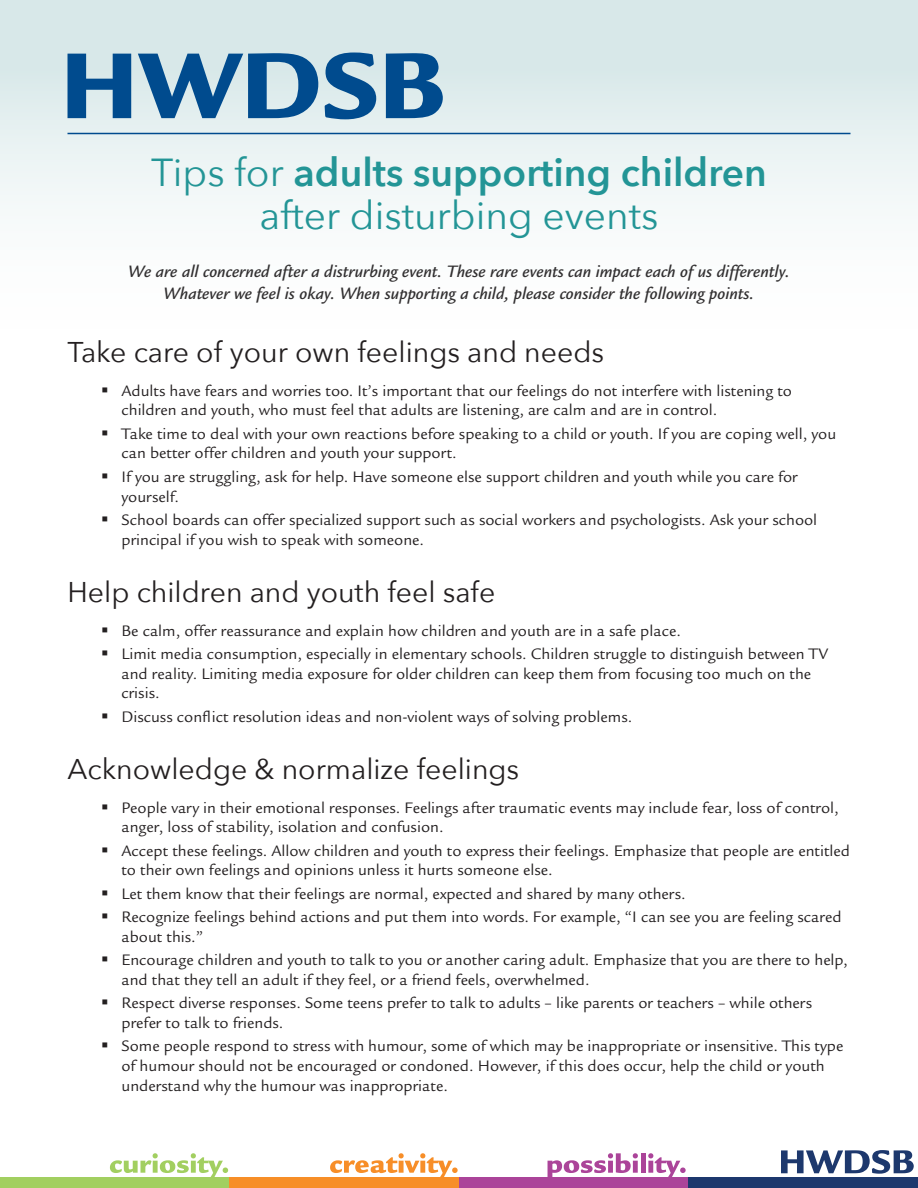
<style>
.page{position:relative;width:918px;height:1188px;background:#fff}
.page>*{position:absolute;margin:0;border:0;box-sizing:border-box;transform-origin:0 0}
.titles{font:600 39px "Avenir Next";color:#239596}
.titles-2{font:39px "Avenir Next";color:#239596}
.titles-3{font:28.5px "Avenir Next";color:#231f20}
.t1{font:italic 500 18px "Legacy Sans Std";color:#323031}
.t2{font:16.5px/19.8px "Legacy Sans Std";color:#231f20}
.s1{font-weight:400}
</style>
<div class="page">
<div style="left:0;top:0;width:918px;height:354px;background:linear-gradient(to bottom,#d3e5e6,#fff)"></div>
<svg style="left:68px;top:54px;width:63px;height:64px"></svg>
<svg style="left:138px;top:53px;width:180px;height:65px"></svg>
<svg style="left:325px;top:53px;width:51px;height:66px"></svg>
<svg style="left:386px;top:53px;width:57px;height:65px"></svg>
<hr style="left:68px;top:133px;width:782px;height:1px;background:#004b8e">
<div style="left:0;top:1178px;width:230px;height:10px;background:#a2cf60"></div>
<div style="left:230px;top:1178px;width:229px;height:10px;background:#f78e28"></div>
<div style="left:459px;top:1178px;width:230px;height:10px;background:#ab4499"></div>
<div style="left:689px;top:1178px;width:229px;height:10px;background:#1d386d"></div>
<svg style="left:110px;top:1153px;width:118px;height:25px"></svg>
<svg style="left:330px;top:1153px;width:128px;height:25px"></svg>
<svg style="left:548px;top:1153px;width:90px;height:25px"></svg>
<div style="left:641px;top:1153px;width:5px;height:20px;background:#ab4499"></div>
<svg style="left:648px;top:1153px;width:38px;height:25px"></svg>
<svg style="left:781px;top:1150px;width:133px;height:24px"></svg>
<p class="titles" style="left:151px;top:139px;width:617px"><span class="s1">Tips for</span> adults supporting children</p>
<p class="titles-2" style="left:260px;top:183px;width:400px">after disturbing events</p>
<p class="t1" style="left:128px;top:262px;width:663px">We are all concerned after a distrurbing event. These rare events can impact each of us differently.</p>
<p class="t1" style="left:164px;top:283px;width:592px">Whatever we feel is okay. When supporting a child, please consider the following points.</p>
<p class="titles-3" style="left:68px;top:328px;width:538px">Take care of your own feelings and needs</p>
<p class="t2" style="left:122px;top:381px;width:672px;text-indent:-20px">▪ Adults have fears and worries too. It’s important that our feelings do not interfere with listening to children and youth, who must feel that adults are listening, are calm and are in control.</p>
<p class="t2" style="left:122px;top:424px;width:716px;text-indent:-20px">▪ Take time to deal with your own reactions before speaking to a child or youth. If you are coping well, you can better offer children and youth your support.</p>
<p class="t2" style="left:122px;top:467px;width:678px;text-indent:-20px">▪ If you are struggling, ask for help. Have someone else support children and youth while you care for yourself.</p>
<p class="t2" style="left:122px;top:510px;width:697px;text-indent:-20px">▪ School boards can offer specialized support such as social workers and psychologists. Ask your school principal if you wish to speak with someone.</p>
<p class="titles-3" style="left:68px;top:568px;width:429px">Help children and youth feel safe</p>
<p class="t2" style="left:101px;top:621px;width:581px">▪ Be calm, offer reassurance and explain how children and youth are in a safe place.</p>
<p class="t2" style="left:122px;top:644px;width:708px;text-indent:-20px">▪ Limit media consumption, especially in elementary schools. Children struggle to distinguish between TV and reality. Limiting media exposure for older children can keep them from focusing too much on the crisis.</p>
<p class="t2" style="left:101px;top:707px;width:533px">▪ Discuss conflict resolution ideas and non-violent ways of solving problems.</p>
<p class="titles-3" style="left:68px;top:745px;width:453px">Acknowledge &amp; normalize feelings</p>
<p class="t2" style="left:122px;top:798px;width:719px;text-indent:-20px">▪ People vary in their emotional responses. Feelings after traumatic events may include fear, loss of control, anger, loss of stability, isolation and confusion.</p>
<p class="t2" style="left:122px;top:841px;width:730px;text-indent:-20px">▪ Accept these feelings. Allow children and youth to express their feelings. Emphasize that people are entitled to their own feelings and opinions unless it hurts someone else.</p>
<p class="t2" style="left:101px;top:884px;width:586px">▪ Let them know that their feelings are normal, expected and shared by many others.</p>
<p class="t2" style="left:122px;top:907px;width:722px;text-indent:-20px">▪ Recognize feelings behind actions and put them into words. For example, “I can see you are feeling scared about this.”</p>
<p class="t2" style="left:122px;top:950px;width:728px;text-indent:-20px">▪ Encourage children and youth to talk to you or another caring adult. Emphasize that you are there to help, and that they tell an adult if they feel, or a friend feels, overwhelmed.</p>
<p class="t2" style="left:122px;top:993px;width:692px;text-indent:-20px">▪ Respect diverse responses. Some teens prefer to talk to adults – like parents or teachers – while others prefer to talk to friends.</p>
<p class="t2" style="left:122px;top:1036px;width:723px;text-indent:-20px">▪ Some people respond to stress with humour, some of which may be inappropriate or insensitive. This type of humour should not be encouraged or condoned. However, if this does occur, help the child or youth understand why the humour was inappropriate.</p>
</div>
